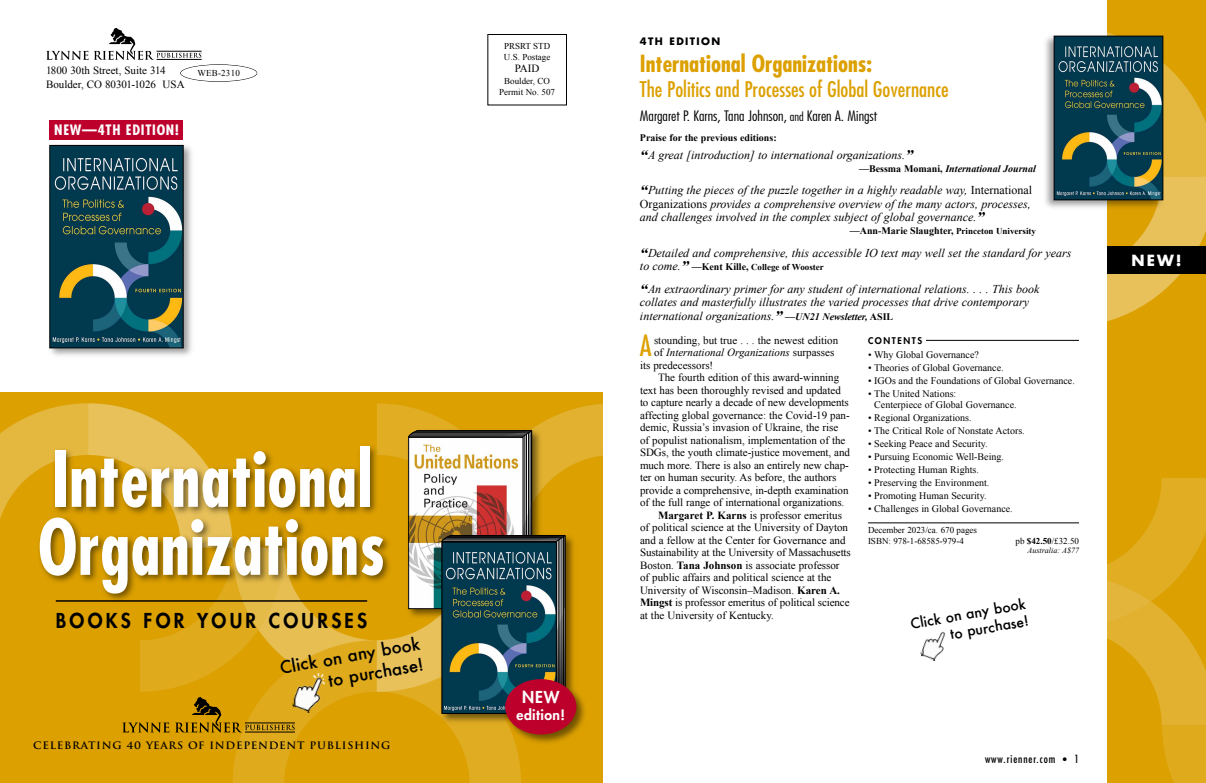
<style>
.page{position:relative;width:1206px;height:783px;background:#fff}
.page>*{position:absolute;margin:0;border:0;box-sizing:border-box;transform-origin:0 0}
.t1{font:700 condensed 74.8px/68px "Futura";letter-spacing:.01em;color:#fff;scale:.91 1}
.t2{font:condensed 28.6px "Futura";color:#dca000}
.t3{font:700 condensed 23px "Futura";color:#dca000}
.t4{font:condensed 21px "Futura";color:#dca000}
.t5{font:800 20px "Futura";letter-spacing:.175em;color:#000;scale:.95 1}
.t6{font:500 17px/21px "Futura";color:#000;text-align:right}
.t7{font:800 16px "Futura";color:#fff}
.t8{font:700 15px "Futura";color:#fff}
.t9{font:300 condensed 14px "Futura";color:#000;scale:1.1 1}
.t10{font:500 14px/17px "Futura";color:#000;text-align:right}
.t11{font:700 condensed 14px "Futura";letter-spacing:.05em;color:#fff;scale:1.05 1}
.t12{font:800 14px "Futura";letter-spacing:.03em;color:#fff}
.t13{font:italic 12px/13.5px "Times New Roman";color:#000;text-align:justify}
.t14{font:11px/14px "Times New Roman";color:#000}
.t15{font:italic 11px "Times New Roman";color:#000}
.t16{font:condensed 11px "Futura";letter-spacing:.08em;color:#000}
.t17{font:10px/11px "Times New Roman";color:#000}
.t18{font:700 10px "Times New Roman";color:#000}
.t19{font:700 10px "Trajan";letter-spacing:.065em;color:#000;scale:1.05 1}
.t20{font:italic 700 10px "Times New Roman";color:#000}
.t21{font:700 10px "Futura";letter-spacing:.135em;color:#000}
.t22{font:9px/10.8px "Times New Roman";color:#000}
.t23{font:700 9px "Times New Roman";color:#000}
.t24{font:800 9px "Futura";letter-spacing:.175em;color:#000}
.t25{font:italic 8px "Times New Roman";color:#000}
.s1{font-size:12px}
.s2{font-weight:700;font-size:16px}
.s3{font-style:normal}
.s4{font-size:9px}
.s5{font-weight:400;font-style:italic;font-size:12px}
.s6{font-style:italic;font-size:16px}
.s7{font-size:10px}
.s8{font-weight:700;font-size:10px}
.s9{font-weight:700;font-style:normal;font-size:10px}
.s10{font-weight:700}
</style>
<div class="page">
<div style="left:487px;top:34px;width:80px;height:72px;border:1px solid #000"></div>
<hr style="left:157px;top:51px;width:45px;height:1px;background:#000">
<hr style="left:157px;top:59px;width:45px;height:1px;background:#000">
<svg style="left:46px;top:28px;width:155px;height:32px"></svg>
<div style="left:180px;top:64px;width:77px;height:18px;border:1px solid #000;border-radius:50%"></div>
<img style="left:0;top:392px;width:603px;height:391px">
<svg style="left:122px;top:722px;width:47px;height:11px"></svg>
<svg style="left:175px;top:697px;width:120px;height:36px;background:#b98908"></svg>
<img style="left:398px;top:422px;width:191px;height:325px">
<svg style="left:408px;top:430px;width:157px;height:283px"></svg>
<img style="left:444px;top:544px;width:111px;height:168px">
<div style="left:442px;top:542px;width:115px;height:172px;border:1px solid #000"></div>
<div style="left:505px;top:679px;width:71px;height:56px;background:#bc002b;border-radius:50%"></div>
<img style="left:0;top:433px;width:443px;height:212px">
<hr style="left:56px;top:600px;width:311px;height:2px;background:#000">
<img style="left:49px;top:144px;width:143px;height:212px">
<img style="left:52px;top:147px;width:130px;height:199px">
<div style="left:50px;top:145px;width:134px;height:203px;border:1px solid #000"></div>
<div style="left:50px;top:120px;width:134px;height:20px;background:#bc002b"></div>
<hr style="left:926px;top:340px;width:153px;height:1px;background:#000">
<hr style="left:868px;top:523px;width:211px;height:1px;background:#000">
<img style="left:1107px;top:0;width:99px;height:783px">
<img style="left:1045px;top:31px;width:122px;height:181px">
<img style="left:1056px;top:38px;width:105px;height:160px">
<div style="left:1054px;top:36px;width:109px;height:164px;border:1px solid #000"></div>
<div style="left:1107px;top:246px;width:99px;height:28px;background:#000"></div>
<img style="left:288px;top:672px;width:41px;height:43px">
<img style="left:920px;top:631px;width:26px;height:30px">
<p class="t14" style="left:46px;top:63px;width:140px">1800 30th Street, Suite 314<br>Boulder, CO 80301-1026 USA</p>
<p class="t22" style="left:197px;top:67px;width:44px">WEB-2310</p>
<p class="t11" style="left:54px;top:124px;width:120px">NEW—4TH EDITION!</p>
<h1 class="t1" style="left:38px;top:452px;width:383px">International<br>Organizations</h1>
<h3 class="t5" style="left:56px;top:611px;width:329px">BOOKS FOR YOUR COURSES</h3>
<h3 class="t6" style="left:278px;top:657px;width:143px;rotate:-10deg">Click on any book to purchase!</h3>
<p class="t19" style="left:33px;top:739px;width:342px">CELEBRATING 40 YEARS OF INDEPENDENT PUBLISHING</p>
<p class="t22" style="left:504px;top:41px;width:48px">PRSRT STD<br>U.S. Postage</p>
<p class="t14" style="left:515px;top:61px;width:26px">PAID</p>
<p class="t22" style="left:499px;top:75px;width:57px;text-align:center">Boulder, CO<br>Permit No. 507</p>
<h3 class="t7" style="left:522px;top:689px;width:39px">NEW</h3>
<p class="t12" style="left:517px;top:708px;width:50px">edition!</p>
<p class="t21" style="left:640px;top:37px;width:82px">4TH EDITION</p>
<h3 class="t3" style="left:640px;top:54px;width:234px">International Organizations:</h3>
<h3 class="t4" style="left:640px;top:80px;width:310px">The Politics and Processes of Global Governance</h3>
<p class="t9" style="left:640px;top:110px;width:217px">Margaret P. Karns, Tana Johnson, <span class="s1">and</span> Karen A. Mingst</p>
<p class="t18" style="left:640px;top:132px;width:138px">Praise for the previous editions:</p>
<p class="t13" style="left:640px;top:148px;width:275px"><span class="s2">“</span>A great [introduction] to international organizations.<span class="s2">”</span></p>
<p class="t20" style="left:859px;top:163px;width:178px"><span class="s3">—Bessma Momani,</span> International Journal</p>
<p class="t13" style="left:640px;top:183px;width:394px"><span class="s2">“</span>Putting the pieces of the puzzle together in a highly readable way, <span class="s3">International Organizations</span> provides a comprehensive overview of the many actors, processes, and challenges involved in the complex subject of global governance.<span class="s2">”</span></p>
<p class="t18" style="left:850px;top:225px;width:188px">—Ann-Marie Slaughter, <span class="s4">Princeton University</span></p>
<p class="t13" style="left:640px;top:246px;width:433px"><span class="s2">“</span>Detailed and comprehensive, this accessible IO text may well set the standard for years</p>
<p class="t23" style="left:640px;top:262px;width:185px"><span class="s5">to come.</span><span class="s6">”</span> <span class="s7">—Kent Kille,</span> College of Wooster</p>
<p class="t13" style="left:640px;top:282px;width:401px;text-align:left"><span class="s2">“</span>An extraordinary primer for any student of international relations. . . . This book collates and masterfully illustrates the varied processes that drive contemporary international organizations.<span class="s2">”</span> <span class="s8">—UN21 Newsletter,</span> <span class="s9">ASIL</span></p>
<h2 class="t2" style="left:640px;top:332px;width:13px">A</h2>
<p class="t14" style="left:654px;top:333px;width:186px">stounding, but true . . . the newest edition</p>
<p class="t24" style="left:868px;top:336px;width:56px">CONTENTS</p>
<p class="t17" style="left:868px;top:349px;width:112px">• Why Global Governance?</p>
<p class="t17" style="left:868px;top:362px;width:137px">• Theories of Global Governance.</p>
<p class="t17" style="left:868px;top:375px;width:208px">• IGOs and the Foundations of Global Governance.</p>
<p class="t17" style="left:874px;top:388px;width:144px;text-indent:-6px">• The United Nations:<br>Centerpiece of Global Governance.</p>
<p class="t17" style="left:868px;top:412px;width:105px">• Regional Organizations.</p>
<p class="t17" style="left:868px;top:425px;width:158px">• The Critical Role of Nonstate Actors.</p>
<p class="t17" style="left:868px;top:438px;width:121px">• Seeking Peace and Security.</p>
<p class="t17" style="left:868px;top:451px;width:138px">• Pursuing Economic Well-Being.</p>
<p class="t17" style="left:868px;top:464px;width:112px">• Protecting Human Rights.</p>
<p class="t17" style="left:868px;top:477px;width:123px">• Preserving the Environment.</p>
<p class="t17" style="left:868px;top:490px;width:120px">• Promoting Human Security.</p>
<p class="t17" style="left:868px;top:503px;width:146px">• Challenges in Global Governance.</p>
<p class="t22" style="left:868px;top:525px;width:111px;line-height:10.5px">December 2023/ca. 670 pages<br>ISBN: 978-1-68585-979-4</p>
<p class="t22" style="left:1016px;top:535px;width:65px">pb <span class="s10">$42.50</span>/£32.50</p>
<p class="t25" style="left:1028px;top:546px;width:53px">Australia: A$77</p>
<p class="t15" style="left:654px;top:346px;width:182px"><span class="s3">of</span> International Organizations <span class="s3">surpasses</span></p>
<p class="t14" style="left:640px;top:358px;width:75px">its predecessors!</p>
<p class="t14" style="left:658px;top:370px;width:183px">The fourth edition of this award-winning</p>
<p class="t14" style="left:640px;top:383px;width:202px">text has been thoroughly revised and updated</p>
<p class="t14" style="left:640px;top:395px;width:210px">to capture nearly a decade of new developments</p>
<p class="t14" style="left:640px;top:408px;width:211px">affecting global governance: the Covid-19 pan-</p>
<p class="t14" style="left:640px;top:420px;width:200px">demic, Russia’s invasion of Ukraine, the rise</p>
<p class="t14" style="left:640px;top:433px;width:207px">of populist nationalism, implementation of the</p>
<p class="t14" style="left:640px;top:445px;width:212px">SDGs, the youth climate-justice movement, and</p>
<p class="t14" style="left:640px;top:458px;width:210px">much more. There is also an entirely new chap-</p>
<p class="t14" style="left:640px;top:470px;width:198px">ter on human security. As before, the authors</p>
<p class="t14" style="left:640px;top:483px;width:210px">provide a comprehensive, in-depth examination</p>
<p class="t14" style="left:640px;top:495px;width:206px">of the full range of international organizations.</p>
<p class="t14" style="left:658px;top:508px;width:186px"><span class="s10">Margaret P. Karns</span> is professor emeritus</p>
<p class="t14" style="left:640px;top:520px;width:210px">of political science at the University of Dayton</p>
<p class="t14" style="left:640px;top:533px;width:207px">and a fellow at the Center for Governance and</p>
<p class="t14" style="left:640px;top:545px;width:212px">Sustainability at the University of Massachusetts</p>
<p class="t14" style="left:640px;top:558px;width:201px">Boston. <span class="s10">Tana Johnson</span> is associate professor</p>
<p class="t14" style="left:640px;top:570px;width:193px">of public affairs and political science at the</p>
<p class="t14" style="left:640px;top:583px;width:202px">University of Wisconsin–Madison. <span class="s10">Karen A.</span></p>
<p class="t14" style="left:640px;top:595px;width:211px"><span class="s10">Mingst</span> is professor emeritus of political science</p>
<p class="t14" style="left:640px;top:608px;width:135px">at the University of Kentucky.</p>
<p class="t10" style="left:909px;top:615px;width:118px;rotate:-10deg">Click on any book to purchase!</p>
<p class="t16" style="left:985px;top:754px;width:95px">www.rienner.com <span class="s7">•</span> 1</p>
<h3 class="t8" style="left:1131px;top:253px;width:52px">NEW!</h3>
</div>
